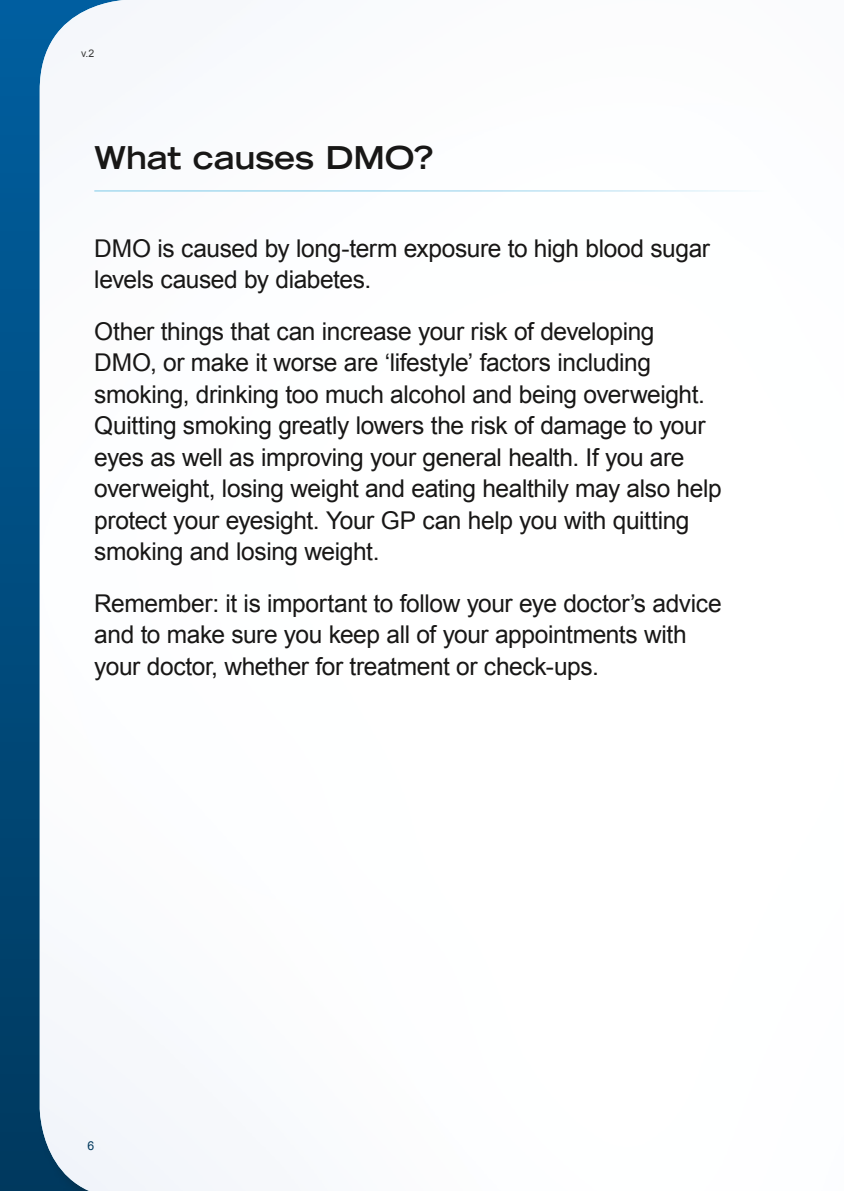
<style>
.page{position:relative;width:844px;height:1191px;background:#fff}
.page>*{position:absolute;margin:0;border:0;box-sizing:border-box;transform-origin:0 0}
._1__Headline{font:700 expanded 31.5px "Trade Gothic LT Std";letter-spacing:-.01em;color:#181716}
._2__Body{font:24.5px/31.5px "Arial";letter-spacing:-.015em;color:#181716}
.t1{font:12.25px "Arial";color:#00385c}
.t2{font:10.5px "Arial";color:#3a3a39}
</style>
<div class="page">
<div style="left:0;top:0;width:843px;height:1191px;background:linear-gradient(to bottom,#005fa0,#00395e)"></div>
<img style="left:40px;top:0;width:803px;height:1191px">
<hr style="left:94px;top:190px;width:680px;height:2px;background:#fff">
<p class="t2" style="left:81px;top:47px;width:15px">v.2</p>
<p class="_1__Headline" style="left:94px;top:137px;width:340px">What causes DMO?</p>
<p class="_2__Body" style="left:94px;top:233px;width:617px">DMO is caused by long-term exposure to high blood sugar levels caused by diabetes.</p>
<p class="_2__Body" style="left:94px;top:315px;width:628px">Other things that can increase your risk of developing DMO, or make it worse are ‘lifestyle’ factors including smoking, drinking too much alcohol and being overweight.<br>Quitting smoking greatly lowers the risk of damage to your eyes as well as improving your general health. If you are overweight, losing weight and eating healthily may also help protect your eyesight. Your GP can help you with quitting smoking and losing weight.</p>
<p class="_2__Body" style="left:94px;top:587px;width:628px">Remember: it is important to follow your eye doctor’s advice and to make sure you keep all of your appointments with your doctor, whether for treatment or check-ups.</p>
<p class="t1" style="left:87px;top:1138px;width:8px">6</p>
</div>
